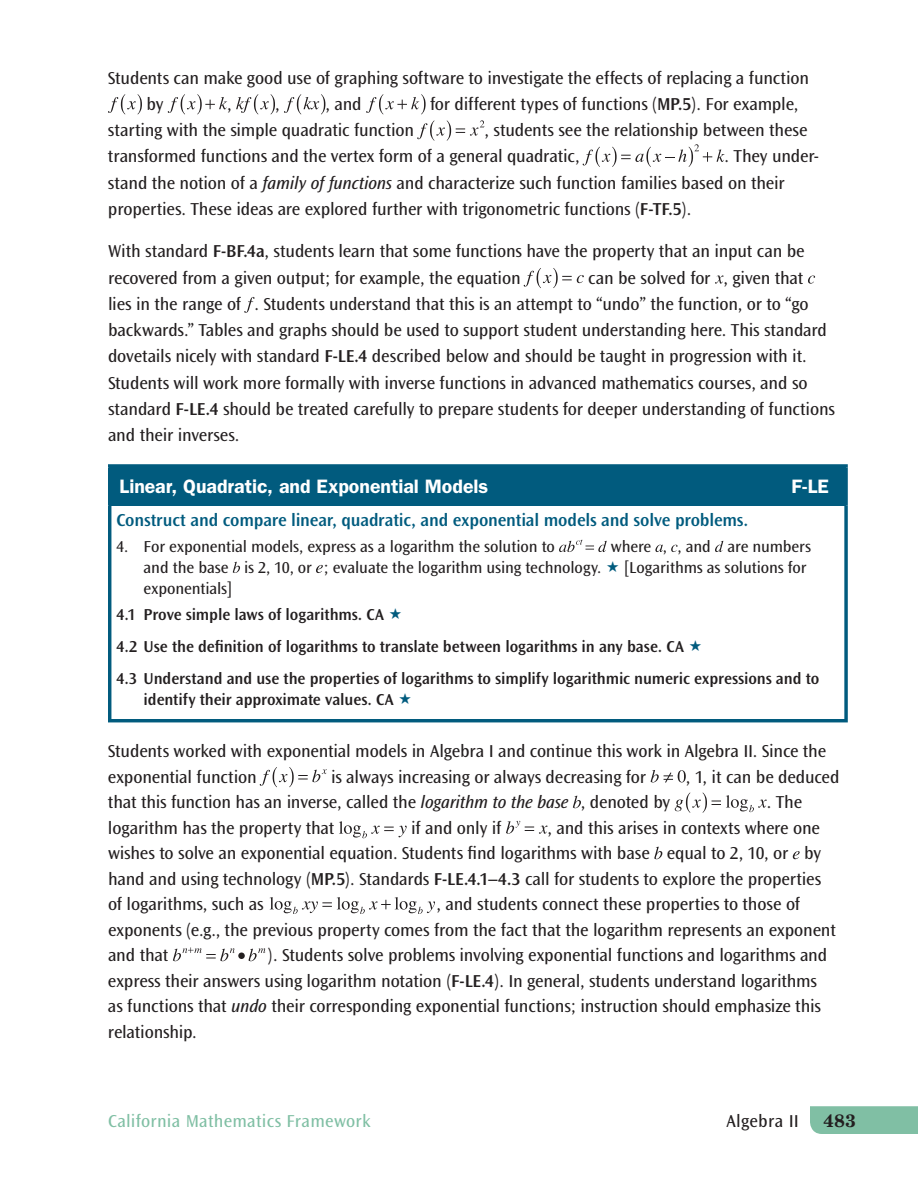
<style>
.page{position:relative;width:918px;height:1188px;background:#fff}
.page>*{position:absolute;margin:0;border:0;box-sizing:border-box;transform-origin:0 0}
.t1{font:600 19.5px "Franklin Gothic";color:#fff}
.t2{font:18px/26.2px "Ocean Sans MM 403 475";letter-spacing:-.01em;color:#231f20}
.t3{font:18px "Ocean Sans MM 512 475";letter-spacing:-.01em;color:#015b7e}
.t4{font:18px "Ocean Sans MM 403 475";letter-spacing:.01em;color:#80bfa4}
.t5{font:18px "Ocean Sans MM 403 475";letter-spacing:.015em;color:#231f20}
.t6{font:700 18px "New Century Schlbk";color:#231f20}
.t7{font:16.5px/31.8px "Ocean Sans MM 512 475";letter-spacing:-.005em;color:#231f20}
.t8{font:16.5px "Ocean Sans MM 403 475";letter-spacing:-.005em;color:#231f20}
.s1{font-family:"Ocean Sans MM 512 475"}
.s2{font-family:"Ocean Sans MM It 403 475"}
</style>
<div class="page">
<div style="left:810px;top:1106px;width:108px;height:28px;background:#80bfa4"></div>
<svg style="left:108px;top:94px;width:34px;height:20px"></svg>
<svg style="left:168px;top:94px;width:59px;height:20px"></svg>
<svg style="left:236px;top:94px;width:39px;height:20px"></svg>
<svg style="left:284px;top:94px;width:41px;height:20px"></svg>
<svg style="left:366px;top:94px;width:60px;height:20px"></svg>
<svg style="left:417px;top:120px;width:67px;height:21px"></svg>
<svg style="left:583px;top:144px;width:142px;height:23px"></svg>
<svg style="left:524px;top:268px;width:60px;height:20px"></svg>
<svg style="left:715px;top:275px;width:9px;height:9px"></svg>
<svg style="left:808px;top:275px;width:7px;height:9px"></svg>
<svg style="left:244px;top:297px;width:11px;height:16px"></svg>
<div style="left:110px;top:466px;width:736px;height:39px;background:#015b7e"></div>
<svg style="left:108px;top:464px;width:740px;height:4px;fill:#015b7e"></svg>
<hr style="left:108px;top:468px;width:3px;height:37px;background:#015b7e">
<svg style="left:846px;top:468px;width:2px;height:37px"></svg>
<hr style="left:108px;top:505px;width:3px;height:214px;background:#015b7e">
<svg style="left:844px;top:505px;width:4px;height:214px"></svg>
<hr style="left:108px;top:719px;width:740px;height:3px;background:#015b7e">
<svg style="left:559px;top:539px;width:48px;height:13px"></svg>
<svg style="left:655px;top:545px;width:8px;height:7px"></svg>
<svg style="left:671px;top:545px;width:7px;height:7px"></svg>
<svg style="left:715px;top:541px;width:8px;height:11px"></svg>
<svg style="left:233px;top:562px;width:7px;height:11px"></svg>
<svg style="left:316px;top:565px;width:7px;height:8px"></svg>
<svg style="left:260px;top:767px;width:67px;height:20px"></svg>
<svg style="left:651px;top:770px;width:35px;height:13px"></svg>
<svg style="left:573px;top:796px;width:8px;height:12px"></svg>
<svg style="left:675px;top:793px;width:92px;height:20px"></svg>
<svg style="left:339px;top:821px;width:68px;height:17px"></svg>
<svg style="left:506px;top:821px;width:41px;height:13px"></svg>
<svg style="left:654px;top:847px;width:8px;height:12px"></svg>
<svg style="left:793px;top:851px;width:7px;height:8px"></svg>
<svg style="left:270px;top:897px;width:165px;height:17px"></svg>
<svg style="left:173px;top:947px;width:92px;height:14px"></svg>
<p class="t2" style="left:146px;top:65px;width:664px;text-indent:-38px">Students can make good use of graphing software to investigate the effects of replacing a function by</p>
<p class="t2" style="left:227px;top:91px;width:6px">,</p>
<p class="t2" style="left:275px;top:91px;width:6px">,</p>
<p class="t2" style="left:325px;top:91px;width:38px">, and</p>
<p class="t2" style="left:430px;top:91px;width:370px">for different types of functions (<span class="s1">MP.5</span>). For example,</p>
<p class="t2" style="left:108px;top:117px;width:308px">starting with the simple quadratic function</p>
<p class="t2" style="left:108px;top:117px;width:701px;text-indent:376px">, students see the relationship between these transformed functions and the vertex form of a general quadratic,</p>
<p class="t2" style="left:108px;top:144px;width:713px;text-indent:617px">. They under&shy;stand the notion of a <span class="s2">family of functions</span> and characterize such function families based on their properties. These ideas are explored further with trigonometric functions (<span class="s1">F-TF.5</span>).</p>
<p class="t2" style="left:108px;top:239px;width:698px">With standard <span class="s1">F-BF.4a</span>, students learn that some functions have the property that an input can be recovered from a given output; for example, the equation</p>
<p class="t2" style="left:108px;top:265px;width:702px;text-align:right">can be solved for , given that<br>lies in the range of . Students understand that this is an attempt to “undo” the function, or to “go</p>
<p class="t2" style="left:108px;top:317px;width:728px">backwards.” Tables and graphs should be used to support student understanding here. This standard dovetails nicely with standard <span class="s1">F-LE.4</span> described below and should be taught in progression with it.<br>Students will work more formally with inverse functions in advanced mathematics courses, and so standard <span class="s1">F-LE.4</span> should be treated carefully to prepare students for deeper understanding of functions and their inverses.</p>
<p class="t1" style="left:120px;top:475px;width:370px">Linear, Quadratic, and Exponential Models</p>
<p class="t1" style="left:791px;top:475px;width:39px">F-LE</p>
<p class="t3" style="left:117px;top:510px;width:633px">Construct and compare linear, quadratic, and exponential models and solve problems.</p>
<p class="t8" style="left:117px;top:538px;width:440px">4. For exponential models, express as a logarithm the solution to</p>
<p class="t8" style="left:611px;top:538px;width:202px">where , , and are numbers</p>
<p class="t8" style="left:144px;top:559px;width:459px">and the base is 2, 10, or ; evaluate the logarithm using technology.</p>
<p class="t8" style="left:624px;top:559px;width:184px">[Logarithms as solutions for</p>
<p class="t8" style="left:144px;top:580px;width:90px">exponentials]</p>
<p class="t7" style="left:117px;top:599px;width:704px">4.1 Prove simple laws of logarithms. CA<br>4.2 Use the definition of logarithms to translate between logarithms in any base. CA<br>4.3 Understand and use the properties of logarithms to simplify logarithmic numeric expressions and to</p>
<p class="t7" style="left:144px;top:684px;width:252px">identify their approximate values. CA</p>
<p class="t2" style="left:108px;top:739px;width:720px;line-height:25.5px">Students worked with exponential models in Algebra I and continue this work in Algebra II. Since the exponential function</p>
<p class="t2" style="left:331px;top:764px;width:316px">is always increasing or always decreasing for</p>
<p class="t2" style="left:686px;top:764px;width:155px">, 1, it can be deduced</p>
<p class="t2" style="left:108px;top:789px;width:564px">that this function has an inverse, called the <span class="s2">logarithm to the base</span> , denoted by</p>
<p class="t2" style="left:767px;top:789px;width:37px">. The</p>
<p class="t2" style="left:108px;top:815px;width:228px">logarithm has the property that</p>
<p class="t2" style="left:411px;top:815px;width:92px">if and only if</p>
<p class="t2" style="left:108px;top:815px;width:715px;line-height:25.5px;text-align:justify;text-indent:439px">, and this arises in contexts where one wishes to solve an exponential equation. Students find logarithms with base equal to 2, 10, or by hand and using technology (<span class="s1">MP.5</span>). Standards <span class="s1">F-LE.4.1–4.3</span> call for students to explore the properties of logarithms, such as</p>
<p class="t2" style="left:108px;top:892px;width:729px;line-height:25.5px;text-indent:328px">, and students connect these properties to those of exponents (e.g., the previous property comes from the fact that the logarithm represents an exponent and that</p>
<p class="t2" style="left:108px;top:943px;width:721px;line-height:25.5px;text-indent:160px">). Students solve problems involving exponential functions and logarithms and express their answers using logarithm notation (<span class="s1">F-LE.4</span>). In general, students understand logarithms as functions that <span class="s2">undo</span> their corresponding exponential functions; instruction should emphasize this relationship.</p>
<p class="t4" style="left:108px;top:1111px;width:264px">California Mathematics Framework</p>
<p class="t5" style="left:726px;top:1111px;width:74px">Algebra II</p>
<p class="t6" style="left:823px;top:1109px;width:34px">483</p>
</div>
